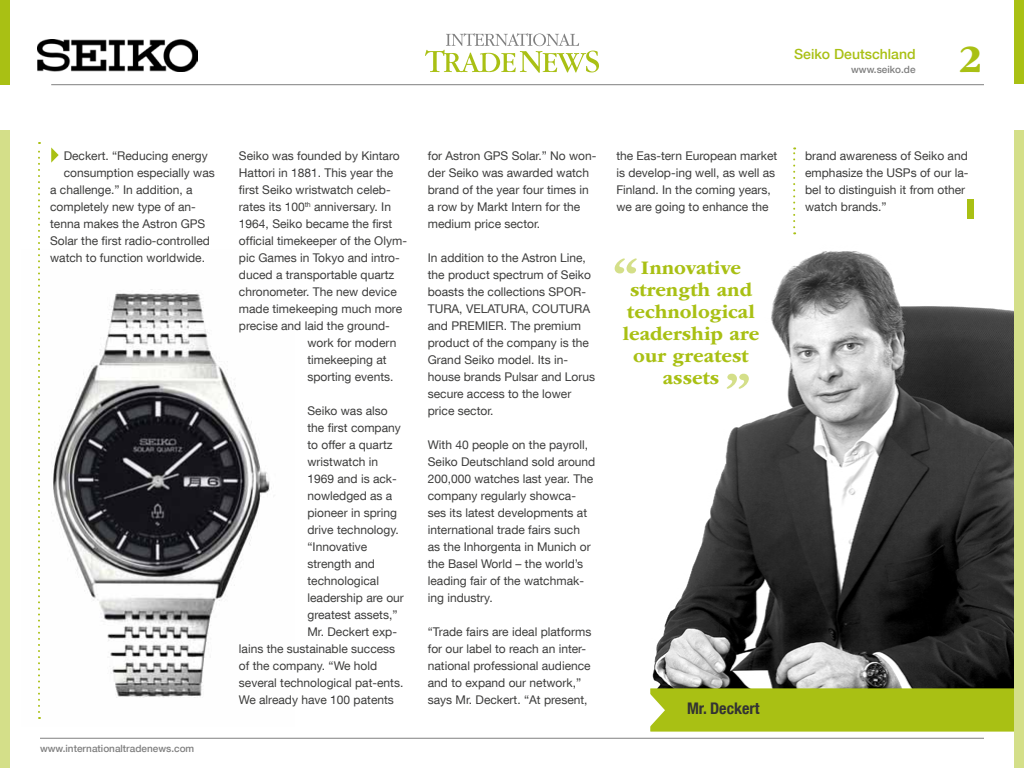
<style>
.page{position:relative;width:1024px;height:768px;background:#fff}
.page>*{position:absolute;margin:0;border:0;box-sizing:border-box;transform-origin:0 0}
.t1{font:700 40px "ITC Garamond Std";color:#a9c014}
.t2{font:700 20px/22px "ITC Garamond Std";color:#a9c014;text-align:center}
.t3{font:700 condensed 16px "Helvetica Neue LT Com";color:#333}
.t4{font:500 14px "Helvetica Neue LT Com";color:#a9c014}
.t5{font:12px/17px "Helvetica Neue LT Com";color:#3d3d3c}
.t6{font:500 10px "Helvetica Neue LT Com";color:#808080}
</style>
<div class="page">
<hr style="left:40px;top:738px;width:944px;height:1px;background:#808080">
<svg style="left:425px;top:33px;width:174px;height:40px"></svg>
<div style="left:0;top:0;width:10px;height:85px;background:#a9c014"></div>
<div style="left:1014px;top:0;width:10px;height:84px;background:#a9c014"></div>
<div style="left:0;top:130px;width:10px;height:638px;background:#d4df89"></div>
<div style="left:1014px;top:130px;width:10px;height:638px;background:#d4df89"></div>
<hr style="left:51px;top:84px;width:933px;height:1px;background:#808080">
<img style="left:40px;top:289px;width:230px;height:430px">
<img style="left:652px;top:251px;width:362px;height:437px">
<svg style="left:38px;top:142px;width:2px;height:577px"></svg>
<svg style="left:793px;top:147px;width:2px;height:87px"></svg>
<div style="left:967px;top:199px;width:7px;height:20px;background:#a9c014"></div>
<svg style="left:51px;top:147px;width:8px;height:16px"></svg>
<svg style="left:615px;top:258px;width:22px;height:15px"></svg>
<svg style="left:727px;top:374px;width:22px;height:15px"></svg>
<div style="left:650px;top:688px;width:364px;height:44px;background:#a9c014;border:1px solid #a9c014"></div>
<svg style="left:650px;top:694px;width:15px;height:33px"></svg>
<img style="left:37px;top:39px;width:161px;height:33px">
<p class="t4" style="left:794px;top:46px;width:123px">Seiko Deutschland</p>
<p class="t6" style="left:851px;top:63px;width:66px">www.seiko.de</p>
<h1 class="t1" style="left:959px;top:37px;width:25px">2</h1>
<p class="t5" style="left:64px;top:147px;width:146px">Deckert. “Reducing energy</p>
<p class="t5" style="left:64px;top:164px;width:153px">consumption especially was</p>
<p class="t5" style="left:50px;top:181px;width:144px">a challenge.” In addition, a</p>
<p class="t5" style="left:50px;top:198px;width:147px">completely new type of an-</p>
<p class="t5" style="left:50px;top:215px;width:157px">tenna makes the Astron GPS</p>
<p class="t5" style="left:50px;top:232px;width:161px">Solar the first radio-controlled</p>
<p class="t5" style="left:50px;top:249px;width:156px">watch to function worldwide.</p>
<p class="t6" style="left:40px;top:743px;width:156px">www.internationaltradenews.com</p>
<p class="t5" style="left:239px;top:147px;width:162px">Seiko was founded by Kintaro</p>
<p class="t5" style="left:239px;top:164px;width:156px">Hattori in 1881. This year the</p>
<p class="t5" style="left:239px;top:181px;width:153px">first Seiko wristwatch celeb-</p>
<p class="t5" style="left:239px;top:198px;width:154px">rates its 100<sup>th</sup> anniversary. In</p>
<p class="t5" style="left:239px;top:215px;width:155px">1964, Seiko became the first</p>
<p class="t5" style="left:239px;top:232px;width:170px">official timekeeper of the Olym-</p>
<p class="t5" style="left:239px;top:249px;width:162px">pic Games in Tokyo and intro-</p>
<p class="t5" style="left:239px;top:266px;width:157px">duced a transportable quartz</p>
<p class="t5" style="left:239px;top:283px;width:159px">chronometer. The new device</p>
<p class="t5" style="left:239px;top:300px;width:165px">made timekeeping much more</p>
<p class="t5" style="left:239px;top:317px;width:152px">precise and laid the ground-</p>
<p class="t5" style="left:307px;top:334px;width:90px">work for modern</p>
<p class="t5" style="left:307px;top:351px;width:81px">timekeeping at</p>
<p class="t5" style="left:307px;top:368px;width:88px">sporting events.</p>
<p class="t5" style="left:307px;top:402px;width:82px">Seiko was also</p>
<p class="t5" style="left:307px;top:419px;width:95px">the first company</p>
<p class="t5" style="left:307px;top:436px;width:87px">to offer a quartz</p>
<p class="t5" style="left:307px;top:453px;width:72px">wristwatch in</p>
<p class="t5" style="left:307px;top:470px;width:91px">1969 and is ack-</p>
<p class="t5" style="left:307px;top:487px;width:86px">nowledged as a</p>
<p class="t5" style="left:307px;top:504px;width:91px">pioneer in spring</p>
<p class="t5" style="left:307px;top:521px;width:93px">drive technology.</p>
<p class="t5" style="left:307px;top:538px;width:61px">“Innovative</p>
<p class="t5" style="left:307px;top:555px;width:69px">strength and</p>
<p class="t5" style="left:307px;top:572px;width:73px">technological</p>
<p class="t5" style="left:307px;top:589px;width:98px">leadership are our</p>
<p class="t5" style="left:307px;top:606px;width:92px">greatest assets,”</p>
<p class="t5" style="left:307px;top:623px;width:91px">Mr. Deckert exp-</p>
<p class="t5" style="left:239px;top:640px;width:158px">lains the sustainable success</p>
<p class="t5" style="left:239px;top:657px;width:140px">of the company. “We hold</p>
<p class="t5" style="left:239px;top:674px;width:166px">several technological pat-ents.</p>
<p class="t5" style="left:239px;top:691px;width:156px">We already have 100 patents</p>
<p class="t5" style="left:428px;top:147px;width:170px">for Astron GPS Solar.” No won&shy;der Seiko was awarded watch brand of the year four times in a row by Markt Intern for the medium price sector.</p>
<p class="t5" style="left:428px;top:249px;width:169px">In addition to the Astron Line, the product spectrum of Seiko boasts the collections SPOR-<br>TURA, VELATURA, COUTURA and PREMIER. The premium product of the company is the<br>Grand Seiko model. Its in&shy;house brands Pulsar and Lorus secure access to the lower price sector.</p>
<p class="t5" style="left:428px;top:436px;width:169px">With 40 people on the payroll,<br>Seiko Deutschland sold around<br>200,000 watches last year. The company regularly showca&shy;ses its latest developments at international trade fairs such as the Inhorgenta in Munich or the Basel World – the world’s leading fair of the watchmak&shy;ing industry.</p>
<p class="t5" style="left:428px;top:623px;width:165px">“Trade fairs are ideal platforms for our label to reach an inter&shy;national professional audience and to expand our network,” says Mr. Deckert. “At present,</p>
<p class="t5" style="left:616px;top:147px;width:162px">the Eas-tern European market is develop-ing well, as well as<br>Finland. In the coming years, we are going to enhance the</p>
<h2 class="t2" style="left:623px;top:257px;width:138px">Innovative strength and technological leadership are our greatest assets</h2>
<h3 class="t3" style="left:687px;top:699px;width:74px">Mr. Deckert</h3>
<p class="t5" style="left:805px;top:147px;width:165px">brand awareness of Seiko and emphasize the USPs of our la&shy;bel to distinguish it from other watch brands.”</p>
</div>
